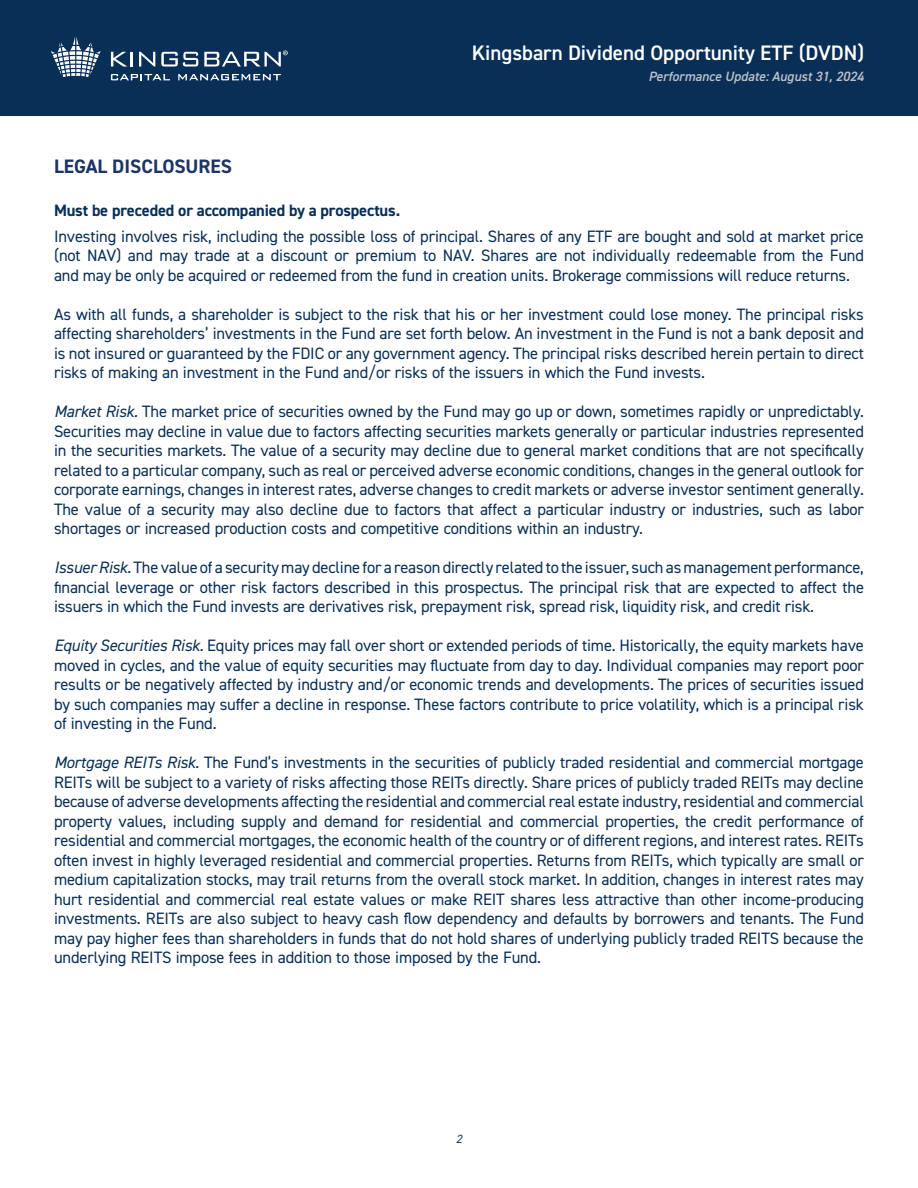
<style>
.page{position:relative;width:918px;height:1188px;background:#fff}
.page>*{position:absolute;margin:0;border:0;box-sizing:border-box;transform-origin:0 0}
.t1{font:600 21px "DIN2014";color:#fff}
.t2{font:700 19.5px "DIN2014";color:#1c3564}
.t3{font:16.5px/19.5px "DIN2014";letter-spacing:-.01em;color:#092f57;text-align:justify}
.t4{font:700 16.5px "DIN2014";letter-spacing:-.01em;color:#092f57}
.t5{font:italic 600 13.5px "DIN2014";color:#bcc0c7}
.t6{font:italic 12px "DIN2014";color:#1c3564}
.s1{font-style:italic}
</style>
<div class="page">
<div style="left:0;top:0;width:918px;height:116px;background:#092f57"></div>
<svg style="left:111px;top:52px;width:16px;height:15px"></svg>
<hr style="left:130px;top:52px;width:3px;height:15px;background:#fff">
<svg style="left:139px;top:52px;width:16px;height:15px"></svg>
<svg style="left:161px;top:52px;width:37px;height:15px"></svg>
<svg style="left:51px;top:37px;width:50px;height:40px"></svg>
<svg style="left:111px;top:74px;width:59px;height:6px"></svg>
<svg style="left:178px;top:74px;width:103px;height:6px"></svg>
<svg style="left:204px;top:51px;width:84px;height:16px"></svg>
<p class="t1" style="left:472px;top:38px;width:394px">Kingsbarn Dividend Opportunity ETF (DVDN)</p>
<p class="t5" style="left:649px;top:68px;width:217px">Performance Update: August 31, 2024</p>
<p class="t2" style="left:54px;top:153px;width:180px">LEGAL DISCLOSURES</p>
<p class="t4" style="left:54px;top:199px;width:348px">Must be preceded or accompanied by a prospectus.</p>
<p class="t3" style="left:54px;top:226px;width:812px">Investing involves risk, including the possible loss of principal. Shares of any ETF are bought and sold at market price (not NAV) and may trade at a discount or premium to NAV. Shares are not individually redeemable from the Fund and may be only be acquired or redeemed from the fund in creation units. Brokerage commissions will reduce returns.</p>
<p class="t3" style="left:54px;top:304px;width:812px">As with all funds, a shareholder is subject to the risk that his or her investment could lose money. The principal risks affecting shareholders’ investments in the Fund are set forth below. An investment in the Fund is not a bank deposit and is not insured or guaranteed by the FDIC or any government agency. The principal risks described herein pertain to direct risks of making an investment in the Fund and/or risks of the issuers in which the Fund invests.</p>
<p class="t3" style="left:54px;top:402px;width:812px"><span class="s1">Market Risk.</span> The market price of securities owned by the Fund may go up or down, sometimes rapidly or unpredictably.<br>Securities may decline in value due to factors affecting securities markets generally or particular industries represented in the securities markets. The value of a security may decline due to general market conditions that are not specifically related to a particular company, such as real or perceived adverse economic conditions, changes in the general outlook for corporate earnings, changes in interest rates, adverse changes to credit markets or adverse investor sentiment generally.<br>The value of a security may also decline due to factors that affect a particular industry or industries, such as labor shortages or increased production costs and competitive conditions within an industry.</p>
<p class="t3" style="left:54px;top:558px;width:812px"><span class="s1">Issuer Risk.</span> The value of a security may decline for a reason directly related to the issuer, such as management performance, financial leverage or other risk factors described in this prospectus. The principal risk that are expected to affect the issuers in which the Fund invests are derivatives risk, prepayment risk, spread risk, liquidity risk, and credit risk.</p>
<p class="t3" style="left:54px;top:636px;width:812px"><span class="s1">Equity Securities Risk.</span> Equity prices may fall over short or extended periods of time. Historically, the equity markets have moved in cycles, and the value of equity securities may fluctuate from day to day. Individual companies may report poor results or be negatively affected by industry and/or economic trends and developments. The prices of securities issued by such companies may suffer a decline in response. These factors contribute to price volatility, which is a principal risk of investing in the Fund.</p>
<p class="t3" style="left:54px;top:753px;width:812px"><span class="s1">Mortgage REITs Risk.</span> The Fund’s investments in the securities of publicly traded residential and commercial mortgage REITs will be subject to a variety of risks affecting those REITs directly. Share prices of publicly traded REITs may decline because of adverse developments affecting the residential and commercial real estate industry, residential and commercial property values, including supply and demand for residential and commercial properties, the credit performance of residential and commercial mortgages, the economic health of the country or of different regions, and interest rates. REITs often invest in highly leveraged residential and commercial properties. Returns from REITs, which typically are small or medium capitalization stocks, may trail returns from the overall stock market. In addition, changes in interest rates may hurt residential and commercial real estate values or make REIT shares less attractive than other income-producing investments. REITs are also subject to heavy cash flow dependency and defaults by borrowers and tenants. The Fund may pay higher fees than shareholders in funds that do not hold shares of underlying publicly traded REITS because the underlying REITS impose fees in addition to those imposed by the Fund.</p>
<p class="t6" style="left:456px;top:1132px;width:7px">2</p>
</div>
